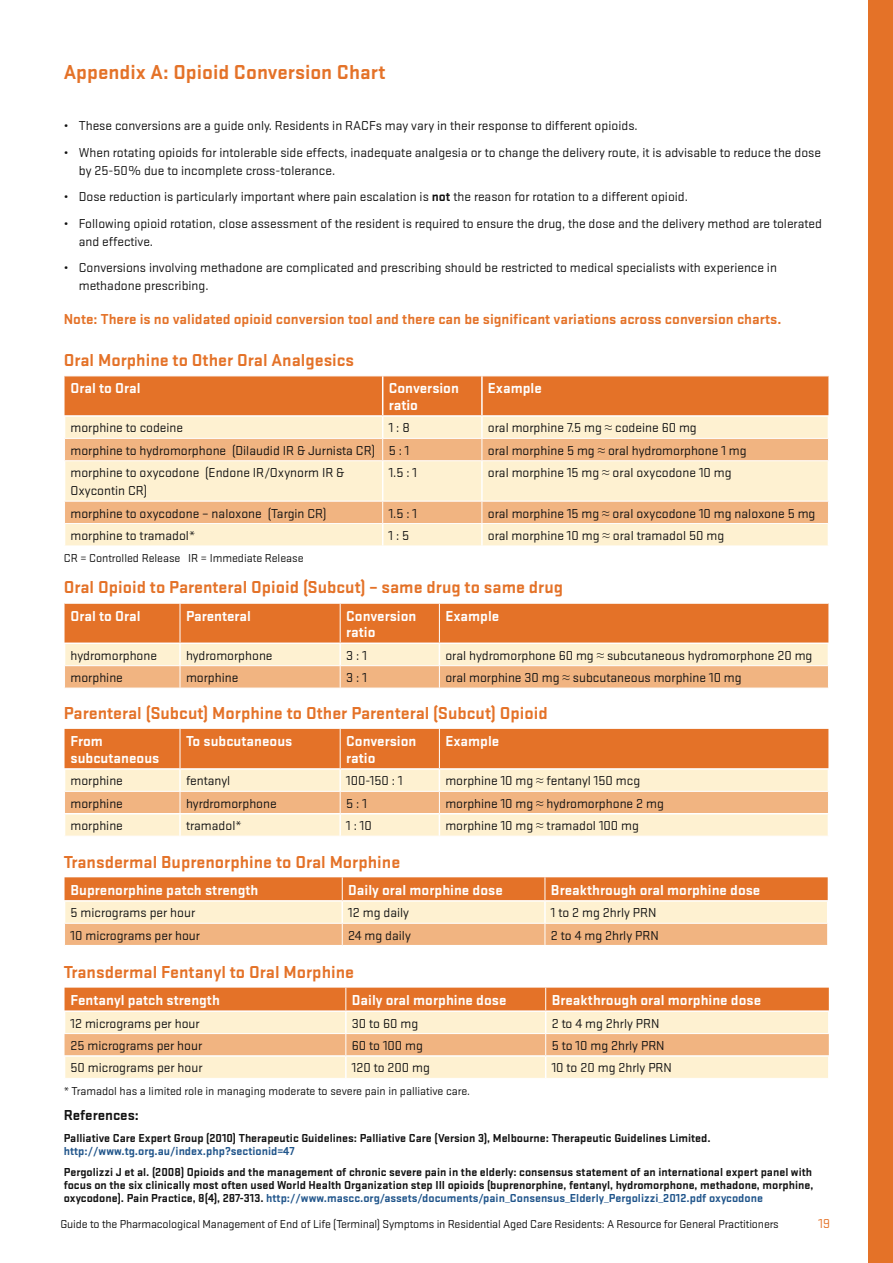
<style>
.page{position:relative;width:893px;height:1263px;background:#fff}
.page>*{position:absolute;margin:0;border:0;box-sizing:border-box;transform-origin:0 0}
.t1{font:700 21px "Stratum 2";color:#e47228}
.t2{font:700 18px "Stratum 2";color:#e47228}
.t3{font:700 15px/16.5px "Stratum 2";color:#fff}
.t4{font:700 15px "Stratum 2";color:#e47228}
.t5{font:700 15px "Stratum 2";color:#121212}
.t6{font:13.5px/18px "Stratum 2";color:#121212}
.t7{font:13.5px "Stratum 2";color:#e47228}
.t8{font:700 12px/12.8px "Stratum 2";color:#121212;text-align:justify}
.t9{font:12px "Stratum 2";letter-spacing:-.01em;color:#121212}
.t10{font:700 12px "Stratum 2";color:#1f548a}
.s1{font-weight:700}
.s2{font-family:"Times New Roman"}
.s3{color:#1f548a}
</style>
<div class="page">
<div style="left:868px;top:0;width:25px;height:1263px;background:#e47228"></div>
<div style="left:65px;top:524px;width:763px;height:22px;background:#fef1d1"></div>
<svg style="left:65px;top:461px;width:763px;height:62px;background:#f9dcb5"></svg>
<hr style="left:382px;top:461px;width:1px;height:40px;background:#fff">
<hr style="left:481px;top:461px;width:2px;height:40px;background:#fff">
<hr style="left:481px;top:524px;width:2px;height:22px;background:#fff">
<svg style="left:64px;top:376px;width:765px;height:84px;background:#eea771"></svg>
<hr style="left:64px;top:501px;width:319px;height:1px;background:#fff">
<hr style="left:383px;top:501px;width:99px;height:1px;background:#fff">
<hr style="left:482px;top:501px;width:347px;height:1px;background:#fff">
<svg style="left:382px;top:501px;width:1px;height:45px"></svg>
<svg style="left:482px;top:501px;width:1px;height:22px"></svg>
<hr style="left:64px;top:523px;width:319px;height:1px;background:#fff">
<svg style="left:64px;top:603px;width:765px;height:85px;background:#eea872"></svg>
<svg style="left:64px;top:729px;width:765px;height:107px;background:#f2b887"></svg>
<svg style="left:64px;top:877px;width:764px;height:68px;background:#f1b482"></svg>
<svg style="left:64px;top:988px;width:765px;height:90px;background:#f4c497"></svg>
<hr style="left:828px;top:1057px;width:2px;height:21px;background:#fff">
<h1 class="t1" style="left:64px;top:57px;width:323px">Appendix A: Opioid Conversion Chart</h1>
<p class="t6" style="left:64px;top:116px;width:575px">• These conversions are a guide only. Residents in RACFs may vary in their response to different opioids.</p>
<p class="t6" style="left:79px;top:143px;width:744px;text-indent:-15px">• When rotating opioids for intolerable side effects, inadequate analgesia or to change the delivery route, it is advisable to reduce the dose by 25-50% due to incomplete cross-tolerance.</p>
<p class="t6" style="left:64px;top:187px;width:626px">• Dose reduction is particularly important where pain escalation is <span class="s1">not</span> the reason for rotation to a different opioid.</p>
<p class="t6" style="left:79px;top:214px;width:745px;text-indent:-15px">• Following opioid rotation, close assessment of the resident is required to ensure the drug, the dose and the delivery method are tolerated and effective.</p>
<p class="t6" style="left:79px;top:258px;width:700px;text-indent:-15px">• Conversions involving methadone are complicated and prescribing should be restricted to medical specialists with experience in methadone prescribing.</p>
<p class="t4" style="left:64px;top:309px;width:719px">Note: There is no validated opioid conversion tool and there can be significant variations across conversion charts.</p>
<h2 class="t2" style="left:64px;top:348px;width:292px">Oral Morphine to Other Oral Analgesics</h2>
<p class="t3" style="left:71px;top:379px;width:72px">Oral to Oral</p>
<p class="t3" style="left:389px;top:379px;width:72px">Conversion ratio</p>
<p class="t3" style="left:488px;top:379px;width:55px">Example</p>
<p class="t6" style="left:71px;top:418px;width:114px">morphine to codeine</p>
<p class="t6" style="left:389px;top:418px;width:23px">1 : 8</p>
<p class="t6" style="left:488px;top:418px;width:210px">oral morphine 7.5 mg <span class="s2">≈</span> codeine 60 mg</p>
<p class="t6" style="left:71px;top:441px;width:340px">morphine to hydromorphone (Dilaudid IR &amp; Jurnista CR) 5 : 1</p>
<p class="t6" style="left:488px;top:441px;width:260px">oral morphine 5 mg <span class="s2">≈</span> oral hydromorphone 1 mg</p>
<p class="t6" style="left:71px;top:463px;width:275px">morphine to oxycodone (Endone IR/Oxynorm IR &amp;<br>Oxycontin CR)</p>
<p class="t6" style="left:389px;top:463px;width:30px">1.5 : 1</p>
<p class="t6" style="left:488px;top:463px;width:245px">oral morphine 15 mg <span class="s2">≈</span> oral oxycodone 10 mg</p>
<p class="t6" style="left:70px;top:503px;width:258px">morphine to oxycodone – naloxone (Targin CR)</p>
<p class="t6" style="left:389px;top:503px;width:30px">1.5 : 1</p>
<p class="t6" style="left:488px;top:503px;width:329px">oral morphine 15 mg <span class="s2">≈</span> oral oxycodone 10 mg naloxone 5 mg</p>
<p class="t6" style="left:70px;top:526px;width:126px">morphine to tramadol*</p>
<p class="t6" style="left:389px;top:526px;width:22px">1 : 5</p>
<p class="t6" style="left:488px;top:526px;width:238px">oral morphine 10 mg <span class="s2">≈</span> oral tramadol 50 mg</p>
<p class="t9" style="left:64px;top:551px;width:241px">CR = Controlled Release IR = Immediate Release</p>
<h2 class="t2" style="left:64px;top:575px;width:501px">Oral Opioid to Parenteral Opioid (Subcut) – same drug to same drug</h2>
<p class="t3" style="left:71px;top:607px;width:72px">Oral to Oral</p>
<p class="t3" style="left:186px;top:607px;width:67px">Parenteral</p>
<p class="t3" style="left:346px;top:607px;width:72px">Conversion ratio</p>
<p class="t3" style="left:445px;top:607px;width:55px">Example</p>
<p class="t6" style="left:71px;top:646px;width:88px">hydromorphone</p>
<p class="t6" style="left:186px;top:646px;width:88px">hydromorphone</p>
<p class="t6" style="left:346px;top:646px;width:22px">3 : 1</p>
<p class="t6" style="left:445px;top:646px;width:368px">oral hydromorphone 60 mg <span class="s2">≈</span> subcutaneous hydromorphone 20 mg</p>
<p class="t6" style="left:71px;top:668px;width:54px">morphine</p>
<p class="t6" style="left:186px;top:668px;width:54px">morphine</p>
<p class="t6" style="left:346px;top:668px;width:22px">3 : 1</p>
<p class="t6" style="left:445px;top:668px;width:298px">oral morphine 30 mg <span class="s2">≈</span> subcutaneous morphine 10 mg</p>
<h2 class="t2" style="left:64px;top:701px;width:485px">Parenteral (Subcut) Morphine to Other Parenteral (Subcut) Opioid</h2>
<p class="t3" style="left:71px;top:732px;width:90px">From subcutaneous</p>
<p class="t3" style="left:186px;top:732px;width:108px">To subcutaneous</p>
<p class="t3" style="left:346px;top:732px;width:72px">Conversion ratio</p>
<p class="t3" style="left:445px;top:732px;width:55px">Example</p>
<p class="t6" style="left:71px;top:771px;width:54px">morphine</p>
<p class="t6" style="left:186px;top:771px;width:46px">fentanyl</p>
<p class="t6" style="left:346px;top:771px;width:58px">100-150 : 1</p>
<p class="t6" style="left:445px;top:771px;width:196px">morphine 10 mg <span class="s2">≈</span> fentanyl 150 mcg</p>
<p class="t6" style="left:71px;top:794px;width:54px">morphine</p>
<p class="t6" style="left:186px;top:794px;width:92px">hyrdromorphone</p>
<p class="t6" style="left:346px;top:794px;width:22px">5 : 1</p>
<p class="t6" style="left:445px;top:794px;width:220px">morphine 10 mg <span class="s2">≈</span> hydromorphone 2 mg</p>
<p class="t6" style="left:71px;top:816px;width:54px">morphine</p>
<p class="t6" style="left:186px;top:816px;width:57px">tramadol*</p>
<p class="t6" style="left:346px;top:816px;width:27px">1 : 10</p>
<p class="t6" style="left:445px;top:816px;width:195px">morphine 10 mg <span class="s2">≈</span> tramadol 100 mg</p>
<h2 class="t2" style="left:64px;top:849px;width:338px">Transdermal Buprenorphine to Oral Morphine</h2>
<p class="t3" style="left:71px;top:881px;width:189px">Buprenorphine patch strength</p>
<p class="t3" style="left:348px;top:881px;width:156px">Daily oral morphine dose</p>
<p class="t3" style="left:551px;top:881px;width:211px">Breakthrough oral morphine dose</p>
<p class="t6" style="left:71px;top:903px;width:126px">5 micrograms per hour</p>
<p class="t6" style="left:348px;top:903px;width:62px">12 mg daily</p>
<p class="t6" style="left:551px;top:903px;width:107px">1 to 2 mg 2hrly PRN</p>
<p class="t6" style="left:71px;top:925px;width:131px">10 micrograms per hour</p>
<p class="t6" style="left:348px;top:925px;width:64px">24 mg daily</p>
<p class="t6" style="left:551px;top:925px;width:109px">2 to 4 mg 2hrly PRN</p>
<h2 class="t2" style="left:64px;top:960px;width:292px">Transdermal Fentanyl to Oral Morphine</h2>
<p class="t3" style="left:71px;top:991px;width:151px">Fentanyl patch strength</p>
<p class="t3" style="left:352px;top:991px;width:156px">Daily oral morphine dose</p>
<p class="t3" style="left:552px;top:991px;width:211px">Breakthrough oral morphine dose</p>
<p class="t6" style="left:71px;top:1013px;width:131px">12 micrograms per hour</p>
<p class="t6" style="left:352px;top:1013px;width:68px">30 to 60 mg</p>
<p class="t6" style="left:552px;top:1013px;width:109px">2 to 4 mg 2hrly PRN</p>
<p class="t6" style="left:71px;top:1036px;width:133px">25 micrograms per hour</p>
<p class="t6" style="left:352px;top:1036px;width:73px">60 to 100 mg</p>
<p class="t6" style="left:552px;top:1036px;width:114px">5 to 10 mg 2hrly PRN</p>
<p class="t6" style="left:71px;top:1058px;width:134px">50 micrograms per hour</p>
<p class="t6" style="left:352px;top:1058px;width:80px">120 to 200 mg</p>
<p class="t6" style="left:552px;top:1058px;width:122px">10 to 20 mg 2hrly PRN</p>
<p class="t9" style="left:64px;top:1083px;width:408px">* Tramadol has a limited role in managing moderate to severe pain in palliative care.</p>
<p class="t5" style="left:64px;top:1105px;width:77px">References:</p>
<p class="t8" style="left:64px;top:1131px;width:648px">Palliative Care Expert Group (2010) Therapeutic Guidelines: Palliative Care (Version 3), Melbourne: Therapeutic Guidelines Limited.</p>
<p class="t10" style="left:64px;top:1143px;width:232px">http://www.tg.org.au/index.php?sectionid=47</p>
<p class="t8" style="left:64px;top:1165px;width:751px">Pergolizzi J et al. (2008) Opioids and the management of chronic severe pain in the elderly: consensus statement of an international expert panel with focus on the six clinically most often used World Health Organization step III opioids (buprenorphine, fentanyl, hydromorphone, methadone, morphine, oxycodone). Pain Practice, 8(4), 287-313. <span class="s3">http://www.mascc.org/assets/documents/pain_Consensus_Elderly_Pergolizzi_2012.pdf oxycodone</span></p>
<p class="t9" style="left:60px;top:1216px;width:720px">Guide to the Pharmacological Management of End of Life (Terminal) Symptoms in Residential Aged Care Residents: A Resource for General Practitioners</p>
<p class="t7" style="left:818px;top:1215px;width:13px">19</p>
</div>
